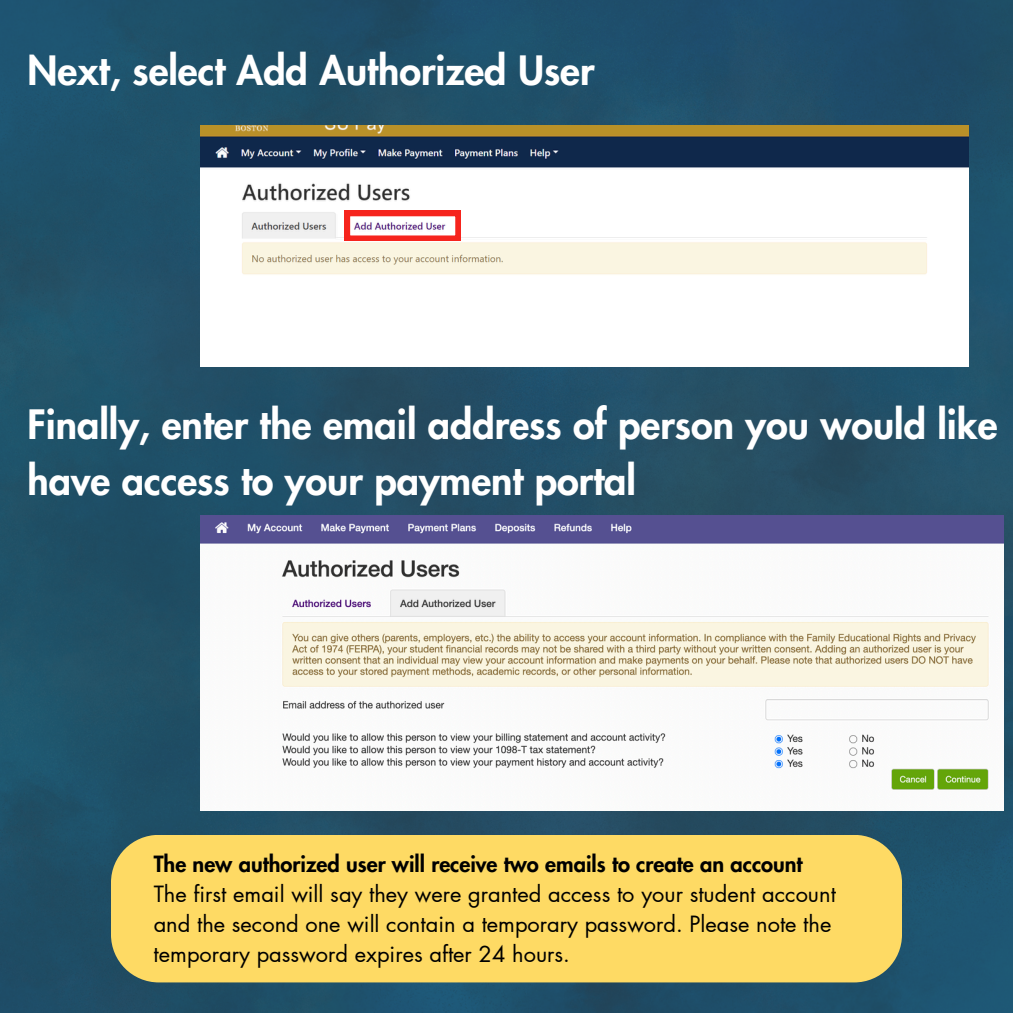
<style>
.page{position:relative;width:1013px;height:1013px;background:#fff}
.page>*{position:absolute;margin:0;border:0;box-sizing:border-box;transform-origin:0 0}
.t1{font:800 39.5px/55.4px "Futura LT Pro";color:#fff}
.t2{font:21.88px/30px "Futura LT Pro";color:#000}
.t3{font:800 21.88px "Futura LT Pro";color:#000}
</style>
<div class="page">
<img style="left:0;top:0;width:1012px;height:1012px">
<img style="left:201px;top:125px;width:767px;height:241px">
<svg style="left:344px;top:211px;width:117px;height:30px"></svg>
<img style="left:201px;top:516px;width:802px;height:294px">
<div style="left:111px;top:834px;width:791px;height:148px;background:#feda64;border-radius:48px"></div>
<h2 class="t1" style="left:27px;top:44px;width:568px">Next, select Add Authorized User</h2>
<h2 class="t1" style="left:27px;top:398px;width:971px">Finally, enter the email address of person you would like have access to your payment portal</h2>
<p class="t3" style="left:154px;top:854px;width:650px">The new authorized user will receive two emails to create an account</p>
<p class="t2" style="left:154px;top:880px;width:683px">The first email will say they were granted access to your student account and the second one will contain a temporary password. Please note the temporary password expires after 24 hours.</p>
</div>
